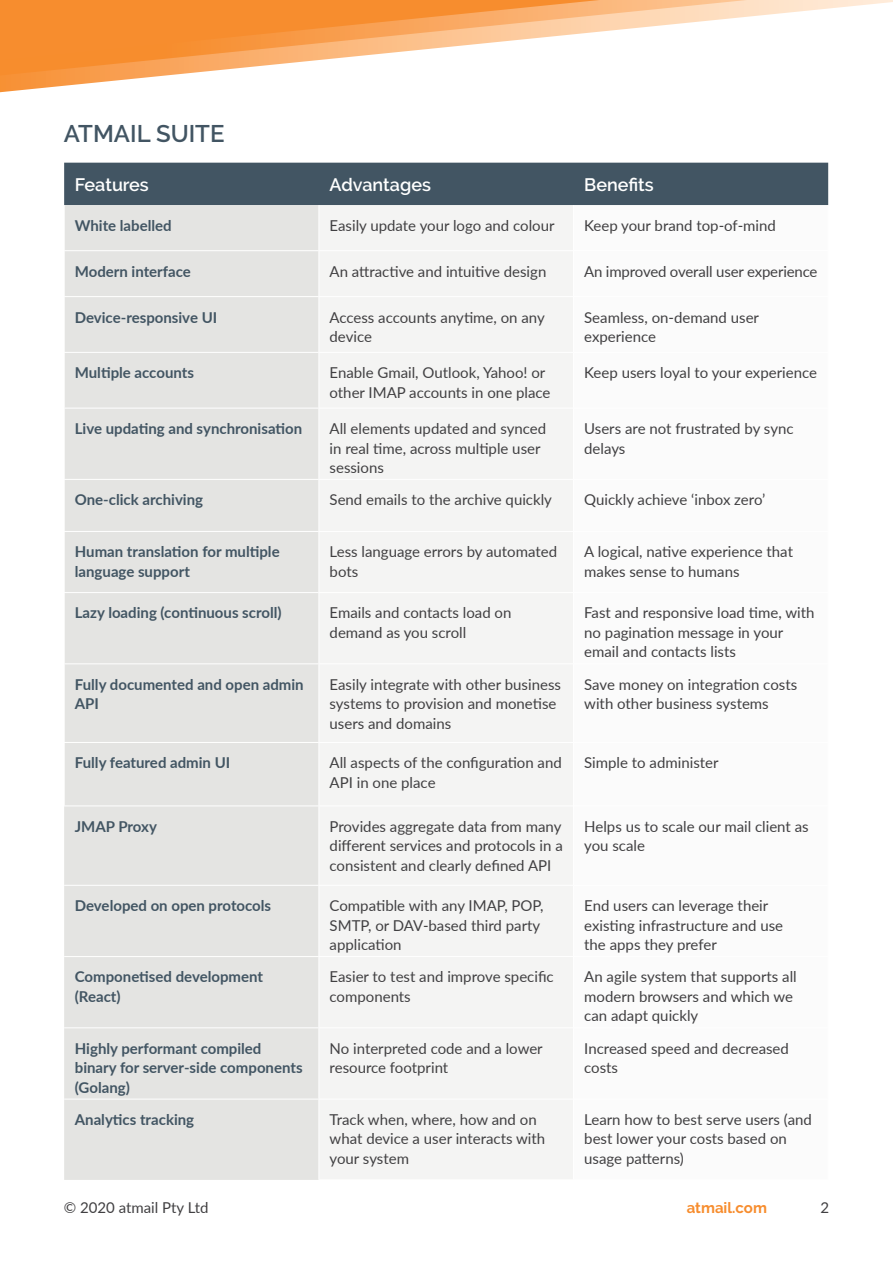
<style>
.page{position:relative;width:893px;height:1263px;background:#fff}
.page>*{position:absolute;margin:0;border:0;box-sizing:border-box;transform-origin:0 0}
.t1{font:600 24px "Raleway";color:#425563}
.t2{font:600 18px "Raleway";color:#fff}
.t3{font:15px/19.5px "Lato";color:#414042}
.t4{font:700 15px/19.5px "Lato";color:#425563}
.t5{font:700 15px "Raleway";color:#f78d2e}
</style>
<div class="page">
<div style="left:64px;top:163px;width:764px;height:42px;background:#425563"></div>
<div style="left:64px;top:205px;width:255px;height:975px;background:#e4e4e2"></div>
<div style="left:320px;top:205px;width:253px;height:974px;background:#f4f4f3"></div>
<hr style="left:64px;top:205px;width:1px;height:45px;background:#fff">
<hr style="left:64px;top:250px;width:255px;height:1px;background:#fff">
<hr style="left:64px;top:251px;width:1px;height:45px;background:#fff">
<hr style="left:64px;top:296px;width:255px;height:1px;background:#fff">
<hr style="left:64px;top:297px;width:1px;height:55px;background:#fff">
<hr style="left:64px;top:352px;width:255px;height:1px;background:#fff">
<hr style="left:64px;top:353px;width:1px;height:55px;background:#fff">
<hr style="left:64px;top:408px;width:255px;height:1px;background:#fff">
<hr style="left:64px;top:408px;width:1px;height:71px;background:#fff">
<hr style="left:64px;top:479px;width:255px;height:1px;background:#fff">
<hr style="left:64px;top:480px;width:1px;height:51px;background:#fff">
<hr style="left:64px;top:531px;width:255px;height:1px;background:#fff">
<hr style="left:64px;top:532px;width:1px;height:60px;background:#fff">
<hr style="left:64px;top:592px;width:255px;height:1px;background:#fff">
<hr style="left:64px;top:593px;width:1px;height:70px;background:#fff">
<hr style="left:64px;top:663px;width:255px;height:1px;background:#fff">
<hr style="left:64px;top:664px;width:1px;height:78px;background:#fff">
<hr style="left:64px;top:742px;width:255px;height:1px;background:#fff">
<hr style="left:64px;top:743px;width:1px;height:62px;background:#fff">
<hr style="left:319px;top:805px;width:254px;height:1px;background:#fff">
<hr style="left:319px;top:885px;width:255px;height:1px;background:#fff">
<hr style="left:319px;top:956px;width:255px;height:1px;background:#fff">
<hr style="left:319px;top:1027px;width:255px;height:1px;background:#fff">
<hr style="left:319px;top:1099px;width:255px;height:1px;background:#fff">
<hr style="left:319px;top:250px;width:255px;height:1px;background:#fff">
<hr style="left:319px;top:296px;width:255px;height:1px;background:#fff">
<hr style="left:319px;top:352px;width:255px;height:1px;background:#fff">
<hr style="left:319px;top:408px;width:255px;height:1px;background:#fff">
<hr style="left:319px;top:479px;width:255px;height:1px;background:#fff">
<hr style="left:319px;top:531px;width:255px;height:1px;background:#fff">
<hr style="left:319px;top:592px;width:255px;height:1px;background:#fff">
<hr style="left:319px;top:663px;width:255px;height:1px;background:#fff">
<hr style="left:319px;top:742px;width:255px;height:1px;background:#fff">
<hr style="left:64px;top:805px;width:255px;height:1px;background:#fff">
<hr style="left:64px;top:885px;width:255px;height:1px;background:#fff">
<hr style="left:64px;top:956px;width:255px;height:1px;background:#fff">
<hr style="left:64px;top:1027px;width:255px;height:1px;background:#fff">
<hr style="left:64px;top:1099px;width:255px;height:1px;background:#fff">
<svg style="left:0;top:0;width:893px;height:92px"></svg>
<svg style="left:0;top:0;width:747px;height:75px"></svg>
<svg style="left:0;top:0;width:600px;height:61px;background:#f9a65c"></svg>
<h1 class="t1" style="left:64px;top:119px;width:162px">atmail suite</h1>
<p class="t2" style="left:75px;top:175px;width:76px">Features</p>
<p class="t2" style="left:330px;top:175px;width:103px">Advantages</p>
<p class="t2" style="left:584px;top:175px;width:71px">Benefits</p>
<p class="t4" style="left:75px;top:215px;width:98px">White labelled</p>
<p class="t3" style="left:330px;top:215px;width:226px">Easily update your logo and colour</p>
<p class="t3" style="left:584px;top:215px;width:193px">Keep your brand top-of-mind</p>
<p class="t4" style="left:75px;top:261px;width:118px">Modern interface</p>
<p class="t3" style="left:330px;top:261px;width:218px">An attractive and intuitive design</p>
<p class="t3" style="left:584px;top:261px;width:235px">An improved overall user experience</p>
<p class="t4" style="left:75px;top:307px;width:144px">Device-responsive UI</p>
<p class="t3" style="left:330px;top:307px;width:217px">Access accounts anytime, on any device</p>
<p class="t3" style="left:584px;top:307px;width:176px">Seamless, on-demand user experience</p>
<p class="t4" style="left:75px;top:362px;width:121px">Multiple accounts</p>
<p class="t3" style="left:330px;top:362px;width:222px">Enable Gmail, Outlook, Yahoo! or other IMAP accounts in one place</p>
<p class="t3" style="left:584px;top:362px;width:234px">Keep users loyal to your experience</p>
<p class="t4" style="left:75px;top:418px;width:229px">Live updating and synchronisation</p>
<p class="t3" style="left:330px;top:418px;width:218px">All elements updated and synced in real time, across multiple user sessions</p>
<p class="t3" style="left:584px;top:418px;width:211px">Users are not frustrated by sync delays</p>
<p class="t4" style="left:75px;top:489px;width:130px">One-click archiving</p>
<p class="t3" style="left:330px;top:489px;width:224px">Send emails to the archive quickly</p>
<p class="t3" style="left:584px;top:489px;width:183px">Quickly achieve ‘inbox zero’</p>
<p class="t4" style="left:75px;top:541px;width:206px">Human translation for multiple language support</p>
<p class="t3" style="left:330px;top:541px;width:229px">Less language errors by automated bots</p>
<p class="t3" style="left:584px;top:541px;width:210px">A logical, native experience that makes sense to humans</p>
<p class="t4" style="left:75px;top:603px;width:208px">Lazy loading (continuous scroll)</p>
<p class="t3" style="left:330px;top:603px;width:183px">Emails and contacts load on demand as you scroll</p>
<p class="t3" style="left:584px;top:603px;width:232px">Fast and responsive load time, with no pagination message in your email and contacts lists</p>
<p class="t4" style="left:75px;top:674px;width:230px">Fully documented and open admin<br>API</p>
<p class="t3" style="left:330px;top:674px;width:233px">Easily integrate with other business systems to provision and monetise users and domains</p>
<p class="t3" style="left:584px;top:674px;width:214px">Save money on integration costs with other business systems</p>
<p class="t4" style="left:75px;top:752px;width:157px">Fully featured admin UI</p>
<p class="t3" style="left:330px;top:752px;width:234px">All aspects of the configuration and<br>API in one place</p>
<p class="t3" style="left:584px;top:752px;width:136px">Simple to administer</p>
<p class="t4" style="left:75px;top:816px;width:84px">JMAP Proxy</p>
<p class="t3" style="left:330px;top:816px;width:235px;text-align:justify">Provides aggregate data from many different services and protocols in a consistent and clearly defined API</p>
<p class="t3" style="left:584px;top:816px;width:226px">Helps us to scale our mail client as you scale</p>
<p class="t4" style="left:75px;top:895px;width:198px">Developed on open protocols</p>
<p class="t3" style="left:330px;top:895px;width:216px">Compatible with any IMAP, POP,<br>SMTP, or DAV-based third party application</p>
<p class="t3" style="left:584px;top:895px;width:200px">End users can leverage their existing infrastructure and use the apps they prefer</p>
<p class="t4" style="left:75px;top:966px;width:190px">Componetised development (React)</p>
<p class="t3" style="left:330px;top:966px;width:226px">Easier to test and improve specific components</p>
<p class="t3" style="left:584px;top:966px;width:214px">An agile system that supports all modern browsers and which we can adapt quickly</p>
<p class="t4" style="left:75px;top:1038px;width:229px">Highly performant compiled binary for server-side components (Golang)</p>
<p class="t3" style="left:330px;top:1038px;width:215px">No interpreted code and a lower resource footprint</p>
<p class="t3" style="left:584px;top:1038px;width:206px">Increased speed and decreased costs</p>
<p class="t4" style="left:75px;top:1109px;width:121px">Analytics tracking</p>
<p class="t3" style="left:330px;top:1109px;width:217px">Track when, where, how and on what device a user interacts with your system</p>
<p class="t3" style="left:584px;top:1109px;width:229px">Learn how to best serve users (and best lower your costs based on usage patterns)</p>
<p class="t3" style="left:64px;top:1197px;width:146px">© 2020 atmail Pty Ltd</p>
<p class="t5" style="left:687px;top:1199px;width:82px">atmail.com</p>
<p class="t3" style="left:820px;top:1197px;width:10px">2</p>
</div>
